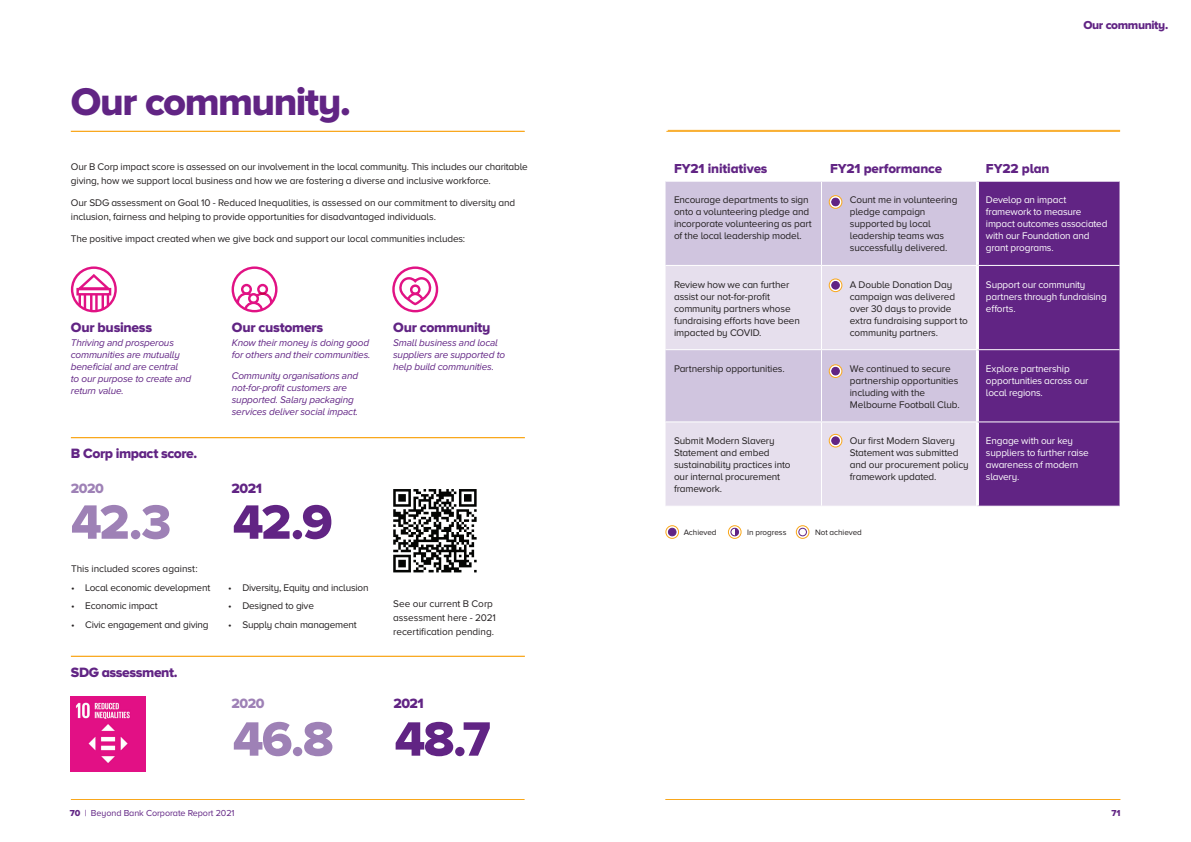
<style>
.page{position:relative;width:1191px;height:842px;background:#fff}
.page>*{position:absolute;margin:0;border:0;box-sizing:border-box;transform-origin:0 0}
.t1{font:50px "Proxima Nova A Extrabld";letter-spacing:-.04em;color:#9e81b6}
.t2{font:40px "Proxima Nova A Extrabld";letter-spacing:-.04em;color:#612484}
.t3{font:14px "Proxima Nova A Extrabld";letter-spacing:-.025em;color:#612484}
.t4{font:14px "Proxima Nova A Extrabld";letter-spacing:-.03em;color:#9e81b6}
.t5{font:13.5px "Proxima Nova A Extrabld";letter-spacing:-.01em;color:#612484}
.t6{font:12px "Proxima Nova A Extrabld";letter-spacing:-.03em;color:#612484}
.t7{font:10px/12px "Proxima Nova A";letter-spacing:-.015em;color:#231f20}
.t8{font:italic 10px/12px "Proxima Nova A";letter-spacing:-.02em;color:#612484}
.t9{font:10px/12px "Proxima Nova A";letter-spacing:-.02em;color:#fff}
.t10{font:9px "Proxima Nova A";letter-spacing:-.01em;color:#612484}
.t11{font:9px "Proxima Nova A Extrabld";color:#612484}
.t12{font:8.1px "Proxima Nova A";letter-spacing:-.005em;color:#231f20}
.s1{color:#612484}
.s2{font-family:"Proxima Nova A Extrabld"}
</style>
<div class="page">
<hr style="left:668px;top:130px;width:452px;height:1px;background:#f9a71b">
<img style="left:71px;top:697px;width:74px;height:74px">
<div style="left:392px;top:266px;width:46px;height:46px;border:2px solid #e11284;border-radius:50%"></div>
<svg style="left:399px;top:275px;width:34px;height:32px"></svg>
<div style="left:979px;top:182px;width:140px;height:324px;background:#612484"></div>
<hr style="left:977px;top:265px;width:142px;height:1px;background:#fff">
<hr style="left:977px;top:349px;width:142px;height:1px;background:#fff">
<hr style="left:977px;top:421px;width:142px;height:1px;background:#fff">
<svg style="left:665px;top:181px;width:313px;height:325px;background:#dcd3e6"></svg>
<div style="left:831px;top:198px;width:8px;height:8px;border:1px solid #612484;border-radius:50%"></div>
<svg style="left:666px;top:526px;width:12px;height:12px"></svg>
<div style="left:665px;top:525px;width:14px;height:14px;border:1px solid #f9a71b;border-radius:50%"></div>
<div style="left:668px;top:528px;width:8px;height:8px;background:#612484;border-radius:50%"></div>
<div style="left:668px;top:528px;width:8px;height:8px;border:1px solid #612484;border-radius:50%"></div>
<svg style="left:728px;top:526px;width:13px;height:12px"></svg>
<div style="left:728px;top:525px;width:13px;height:14px;border:1px solid #f9a71b;border-radius:50%"></div>
<svg style="left:731px;top:528px;width:7px;height:8px"></svg>
<div style="left:730px;top:528px;width:9px;height:8px;border:1px solid #612484;border-radius:50%"></div>
<svg style="left:796px;top:526px;width:13px;height:12px"></svg>
<div style="left:796px;top:525px;width:13px;height:14px;border:1px solid #f9a71b;border-radius:50%"></div>
<div style="left:799px;top:528px;width:7px;height:8px;background:#fff;border-radius:50%"></div>
<div style="left:798px;top:528px;width:9px;height:8px;border:1px solid #612484;border-radius:50%"></div>
<div style="left:241px;top:284px;width:11px;height:11px;border:2px solid #e11284;border-radius:50%"></div>
<div style="left:257px;top:284px;width:11px;height:11px;border:2px solid #e11284;border-radius:50%"></div>
<svg style="left:237px;top:292px;width:35px;height:19px"></svg>
<div style="left:231px;top:266px;width:46px;height:46px;border:2px solid #e11284;border-radius:50%"></div>
<svg style="left:73px;top:272px;width:41px;height:39px"></svg>
<svg style="left:76px;top:288px;width:35px;height:7px"></svg>
<div style="left:71px;top:266px;width:46px;height:46px;border:2px solid #e11284;border-radius:50%"></div>
<hr style="left:71px;top:437px;width:454px;height:1px;background:#f9a71b">
<hr style="left:71px;top:656px;width:454px;height:1px;background:#f9a71b">
<svg style="left:393px;top:489px;width:83px;height:83px"></svg>
<hr style="left:666px;top:131px;width:454px;height:1px;background:#f9a71b">
<hr style="left:71px;top:799px;width:453px;height:1px;background:#f9a71b">
<hr style="left:71px;top:131px;width:453px;height:1px;background:#f9a71b">
<hr style="left:665px;top:799px;width:455px;height:1px;background:#f9a71b">
<h2 class="t2" style="left:71px;top:79px;width:281px">Our community.</h2>
<p class="t7" style="left:71px;top:159px;width:458px;line-height:14px">Our B Corp impact score is assessed on our involvement in the local community. This includes our charitable giving, how we support local business and how we are fostering a diverse and inclusive workforce.</p>
<p class="t7" style="left:71px;top:196px;width:446px;line-height:14px">Our SDG assessment on Goal 10 - Reduced Inequalities, is assessed on our commitment to diversity and inclusion, fairness and helping to provide opportunities for disadvantaged individuals.</p>
<p class="t7" style="left:71px;top:233px;width:396px">The positive impact created when we give back and support our local communities includes:</p>
<h3 class="t3" style="left:71px;top:319px;width:83px">Our business</h3>
<p class="t8" style="left:71px;top:337px;width:122px">Thriving and prosperous communities are mutually beneficial and are central<br>to our purpose to create and return value.</p>
<h3 class="t3" style="left:71px;top:445px;width:128px">B Corp impact score.</h3>
<h3 class="t3" style="left:232px;top:319px;width:93px">Our customers</h3>
<p class="t8" style="left:232px;top:337px;width:140px">Know their money is doing good for others and their communities.</p>
<p class="t8" style="left:232px;top:369px;width:128px">Community organisations and not-for-profit customers are supported. Salary packaging services deliver social impact.</p>
<h3 class="t4" style="left:71px;top:480px;width:34px">2020</h3>
<h3 class="t3" style="left:232px;top:480px;width:32px">2021</h3>
<h1 class="t1" style="left:71px;top:493px;width:263px">42.3 <span class="s1">42.9</span></h1>
<p class="t7" style="left:71px;top:562px;width:128px">This included scores against:</p>
<p class="t7" style="left:71px;top:581px;width:141px">• Local economic development</p>
<p class="t7" style="left:71px;top:600px;width:88px">• Economic impact</p>
<p class="t7" style="left:71px;top:618px;width:139px">• Civic engagement and giving</p>
<h3 class="t3" style="left:71px;top:664px;width:108px">SDG assessment.</h3>
<p class="t7" style="left:228px;top:581px;width:142px">• Diversity, Equity and inclusion</p>
<p class="t7" style="left:228px;top:600px;width:87px">• Designed to give</p>
<p class="t7" style="left:228px;top:618px;width:130px">• Supply chain management</p>
<h3 class="t3" style="left:393px;top:319px;width:99px">Our community</h3>
<p class="t8" style="left:393px;top:337px;width:113px">Small business and local suppliers are supported to help build communities.</p>
<p class="t7" style="left:393px;top:596px;width:104px;line-height:14px">See our current B Corp assessment here - 2021 recertification pending.</p>
<h3 class="t4" style="left:231px;top:695px;width:34px">2020</h3>
<h3 class="t3" style="left:393px;top:695px;width:32px">2021</h3>
<h1 class="t1" style="left:233px;top:710px;width:259px">46.8 <span class="s1">48.7</span></h1>
<p class="t6" style="left:1083px;top:19px;width:86px">Our community.</p>
<h3 class="t5" style="left:674px;top:160px;width:95px">FY21 initiatives</h3>
<h3 class="t5" style="left:830px;top:160px;width:114px">FY21 performance</h3>
<h3 class="t5" style="left:986px;top:160px;width:65px">FY22 plan</h3>
<p class="t7" style="left:674px;top:194px;width:139px">Encourage departments to sign onto a volunteering pledge and incorporate volunteering as part of the local leadership model.</p>
<p class="t7" style="left:850px;top:194px;width:109px">Count me in volunteering pledge campaign supported by local leadership teams was successfully delivered.</p>
<p class="t9" style="left:986px;top:194px;width:123px">Develop an impact framework to measure impact outcomes associated with our Foundation and grant programs.</p>
<p class="t7" style="left:674px;top:278px;width:127px">Review how we can further assist our not-for-profit community partners whose fundraising efforts have been impacted by COVID.</p>
<p class="t7" style="left:850px;top:278px;width:120px">A Double Donation Day campaign was delivered over 30 days to provide extra fundraising support to community partners.</p>
<p class="t9" style="left:986px;top:278px;width:122px">Support our community partners through fundraising efforts.</p>
<p class="t7" style="left:674px;top:362px;width:112px">Partnership opportunities.</p>
<p class="t7" style="left:850px;top:362px;width:111px">We continued to secure partnership opportunities including with the<br>Melbourne Football Club.</p>
<p class="t9" style="left:986px;top:362px;width:104px">Explore partnership opportunities across our local regions.</p>
<p class="t7" style="left:674px;top:435px;width:118px">Submit Modern Slavery<br>Statement and embed sustainability practices into our internal procurement framework.</p>
<p class="t7" style="left:850px;top:435px;width:120px">Our first Modern Slavery<br>Statement was submitted and our procurement policy framework updated.</p>
<p class="t9" style="left:986px;top:435px;width:104px">Engage with our key suppliers to further raise awareness of modern slavery.</p>
<p class="t12" style="left:683px;top:527px;width:34px">Achieved</p>
<p class="t12" style="left:747px;top:527px;width:41px">In progress</p>
<p class="t12" style="left:815px;top:527px;width:48px">Not achieved</p>
<p class="t10" style="left:70px;top:808px;width:166px"><span class="s2">70</span> | Beyond Bank Corporate Report 2021</p>
<p class="t11" style="left:1111px;top:807px;width:10px">71</p>
</div>
